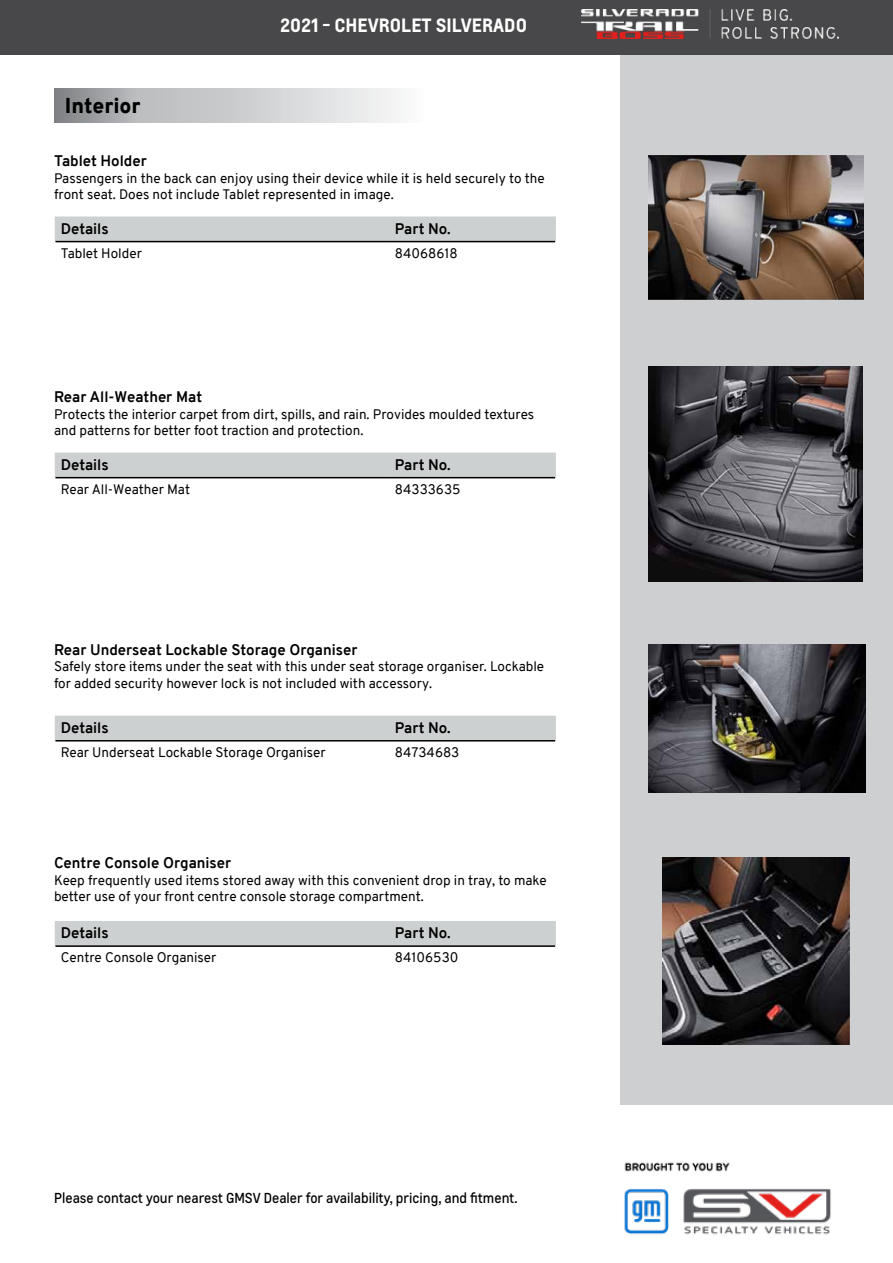
<style>
.page{position:relative;width:893px;height:1263px;background:#fff}
.page>*{position:absolute;margin:0;border:0;box-sizing:border-box;transform-origin:0 0}
.t1{font:900 21px "Overpass";color:#000}
.t2{font:700 18px "Louis Global 2";color:#fff}
.t3{font:700 15px "Overpass";color:#000}
.t4{font:13.5px/16.2px "Overpass";color:#000}
.t5{font:13.5px "Louis Global 2";color:#000}
</style>
<div class="page">
<div style="left:621px;top:19px;width:272px;height:1086px;background:#cdcfd0"></div>
<div style="left:0;top:0;width:893px;height:54px;background:#48484a"></div>
<img style="left:624px;top:1162px;width:207px;height:73px">
<svg style="left:54px;top:89px;width:343px;height:34px;background:#c6c8c9"></svg>
<svg style="left:55px;top:216px;width:501px;height:26px;background:#cccfcf"></svg>
<hr style="left:56px;top:241px;width:333px;height:1px;background:#000">
<hr style="left:389px;top:241px;width:166px;height:1px;background:#000">
<div style="left:55px;top:453px;width:501px;height:25px;background:#cdd0d0"></div>
<hr style="left:56px;top:477px;width:333px;height:1px;background:#000">
<hr style="left:389px;top:477px;width:166px;height:1px;background:#000">
<div style="left:55px;top:716px;width:501px;height:25px;background:#cdd0d0"></div>
<hr style="left:56px;top:740px;width:333px;height:1px;background:#000">
<hr style="left:389px;top:740px;width:166px;height:1px;background:#000">
<img style="left:648px;top:155px;width:215px;height:144px">
<img style="left:648px;top:366px;width:215px;height:215px">
<img style="left:649px;top:644px;width:216px;height:149px">
<img style="left:581px;top:9px;width:258px;height:29px">
<div style="left:55px;top:921px;width:501px;height:25px;background:#cdd0d0"></div>
<hr style="left:56px;top:945px;width:333px;height:2px;background:#000">
<hr style="left:389px;top:945px;width:166px;height:2px;background:#000">
<img style="left:663px;top:857px;width:186px;height:187px">
<h1 class="t1" style="left:65px;top:91px;width:77px">Interior</h1>
<h2 class="t2" style="left:280px;top:12px;width:248px">2021 - CHEVROLET SILVERADO</h2>
<p class="t3" style="left:54px;top:150px;width:94px">Tablet Holder</p>
<p class="t4" style="left:54px;top:170px;width:492px">Passengers in the back can enjoy using their device while it is held securely to the front seat. Does not include Tablet represented in image.</p>
<p class="t3" style="left:61px;top:218px;width:49px">Details</p>
<p class="t3" style="left:395px;top:218px;width:57px">Part No.</p>
<p class="t4" style="left:61px;top:245px;width:83px">Tablet Holder</p>
<p class="t4" style="left:395px;top:245px;width:64px">84068618</p>
<p class="t3" style="left:54px;top:386px;width:150px">Rear All-Weather Mat</p>
<p class="t4" style="left:54px;top:406px;width:482px">Protects the interior carpet from dirt, spills, and rain. Provides moulded textures and patterns for better foot traction and protection.</p>
<p class="t3" style="left:61px;top:454px;width:49px">Details</p>
<p class="t3" style="left:395px;top:454px;width:57px">Part No.</p>
<p class="t4" style="left:61px;top:481px;width:131px">Rear All-Weather Mat</p>
<p class="t4" style="left:395px;top:481px;width:67px">84333635</p>
<p class="t3" style="left:54px;top:639px;width:305px">Rear Underseat Lockable Storage Organiser</p>
<p class="t4" style="left:54px;top:659px;width:492px">Safely store items under the seat with this under seat storage organiser. Lockable for added security however lock is not included with accessory.</p>
<p class="t3" style="left:61px;top:717px;width:49px">Details</p>
<p class="t3" style="left:395px;top:717px;width:57px">Part No.</p>
<p class="t4" style="left:61px;top:744px;width:267px">Rear Underseat Lockable Storage Organiser</p>
<p class="t4" style="left:395px;top:744px;width:66px">84734683</p>
<p class="t3" style="left:54px;top:852px;width:179px">Centre Console Organiser</p>
<p class="t4" style="left:54px;top:872px;width:494px">Keep frequently used items stored away with this convenient drop in tray, to make better use of your front centre console storage compartment.</p>
<p class="t3" style="left:61px;top:922px;width:49px">Details</p>
<p class="t3" style="left:395px;top:922px;width:57px">Part No.</p>
<p class="t4" style="left:61px;top:949px;width:157px">Centre Console Organiser</p>
<p class="t4" style="left:395px;top:949px;width:65px">84106530</p>
<p class="t5" style="left:54px;top:1189px;width:465px">Please contact your nearest GMSV Dealer for availability, pricing, and fitment.</p>
</div>
